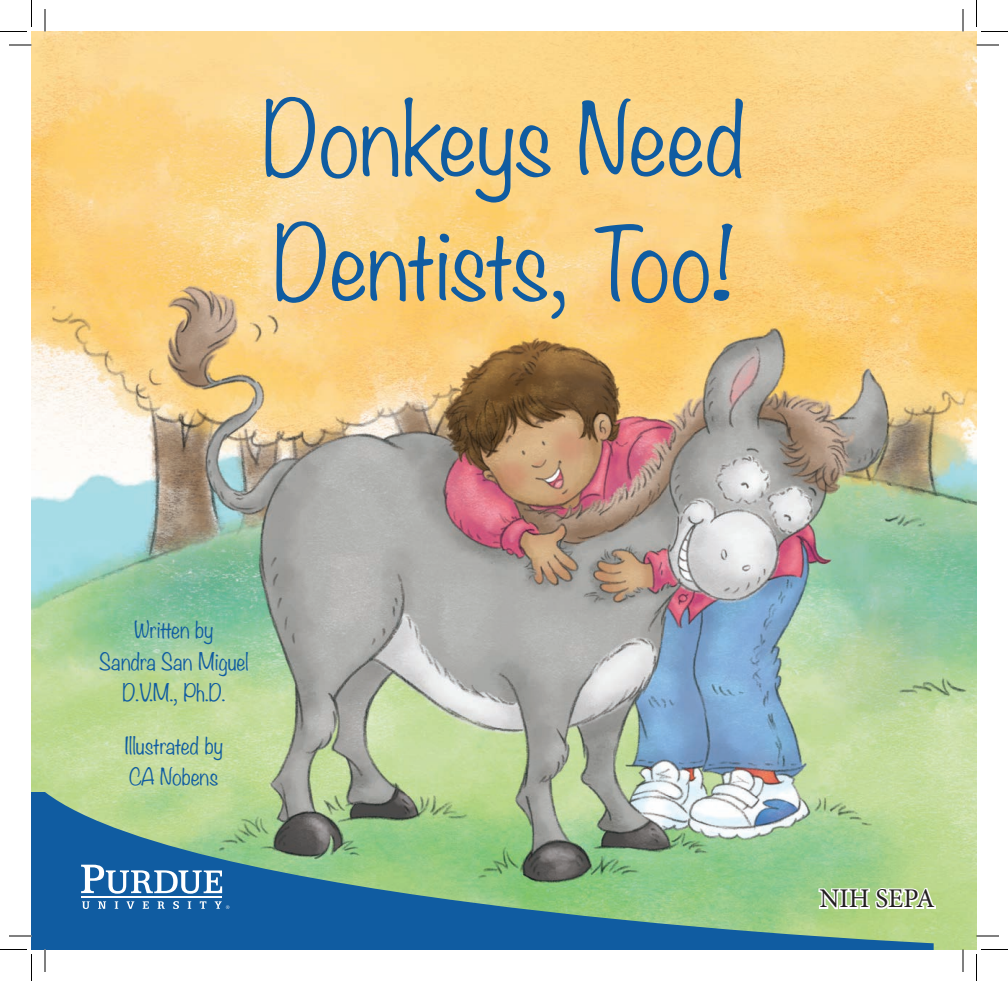
<style>
.page{position:relative;width:1008px;height:981px;background:#fff}
.page>*{position:absolute;margin:0;border:0;box-sizing:border-box;transform-origin:0 0}
.t1{font:300 90px "Noteworthy";letter-spacing:-.035em;color:#105ca1}
.t2{font:300 90px "Noteworthy";color:#105ca1}
.t3{font:27px "Minion Pro";color:#231f20}
.t4{font:300 21px/31.5px "Noteworthy";color:#105ca1;text-align:center}
</style>
<div class="page">
<img style="left:32px;top:32px;width:944px;height:918px">
<svg style="left:45px;top:792px;width:889px;height:158px;background:#6d9f92"></svg>
<svg style="left:81px;top:865px;width:141px;height:29px"></svg>
<svg style="left:82px;top:901px;width:8px;height:8px"></svg>
<svg style="left:98px;top:901px;width:8px;height:8px"></svg>
<svg style="left:115px;top:901px;width:3px;height:8px"></svg>
<svg style="left:127px;top:901px;width:7px;height:8px"></svg>
<svg style="left:143px;top:901px;width:6px;height:8px"></svg>
<svg style="left:158px;top:901px;width:7px;height:8px"></svg>
<svg style="left:173px;top:901px;width:6px;height:8px"></svg>
<svg style="left:188px;top:901px;width:3px;height:8px"></svg>
<svg style="left:200px;top:901px;width:6px;height:8px"></svg>
<hr style="left:81px;top:896px;width:141px;height:2px;background:#fff">
<svg style="left:215px;top:901px;width:14px;height:8px"></svg>
<svg style="left:817px;top:875px;width:120px;height:36px"></svg>
<svg style="left:976px;top:949px;width:32px;height:32px"></svg>
<svg style="left:0;top:949px;width:32px;height:32px"></svg>
<svg style="left:976px;top:0;width:32px;height:32px"></svg>
<svg style="left:0;top:0;width:32px;height:32px"></svg>
<svg style="left:963px;top:950px;width:1px;height:22px"></svg>
<svg style="left:976px;top:936px;width:23px;height:1px"></svg>
<svg style="left:976px;top:45px;width:23px;height:1px"></svg>
<svg style="left:963px;top:9px;width:1px;height:23px"></svg>
<div style="left:32px;top:792px;width:13px;height:158px;background:#105ca1"></div>
<svg style="left:45px;top:950px;width:1px;height:22px"></svg>
<svg style="left:45px;top:9px;width:1px;height:23px"></svg>
<svg style="left:9px;top:936px;width:23px;height:1px"></svg>
<svg style="left:9px;top:45px;width:23px;height:1px"></svg>
<h1 class="t2" style="left:262px;top:62px;width:485px">Donkeys Need</h1>
<h1 class="t1" style="left:273px;top:187px;width:463px">Dentists, Too!</h1>
<p class="t4" style="left:99px;top:614px;width:151px">Written by<br>Sandra San Miguel<br>D.V.M., Ph.D.</p>
<p class="t4" style="left:125px;top:729px;width:100px;text-align:left">Illustrated by<br>CA Nobens</p>
<p class="t3" style="left:819px;top:881px;width:117px">NIH SEPA</p>
</div>
